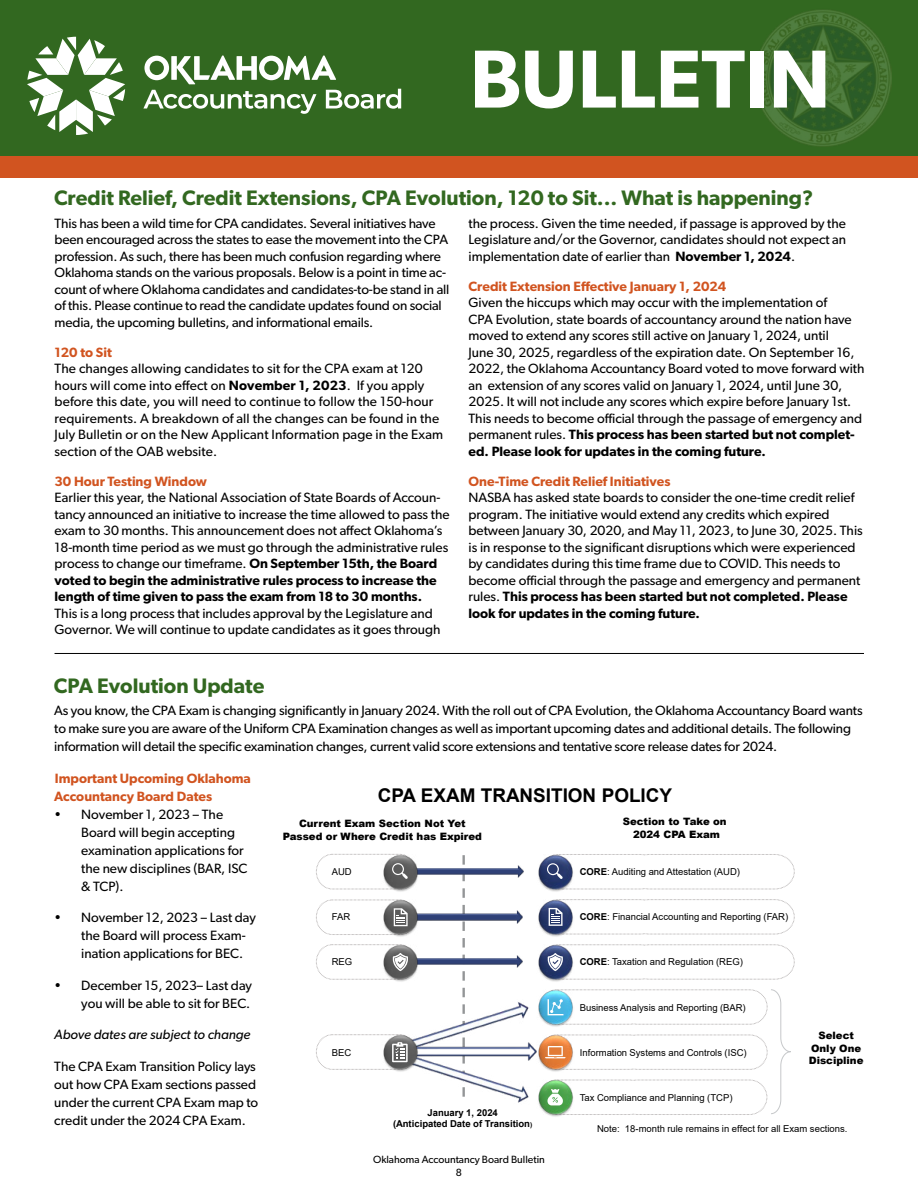
<style>
.page{position:relative;width:918px;height:1188px;background:#fff}
.page>*{position:absolute;margin:0;border:0;box-sizing:border-box;transform-origin:0 0}
.t1{font:600 82.5px "Gibson";color:#fff}
.t2{font:600 21px "Gibson";color:#326820}
.t3{font:700 18.9px "Arial";color:#000}
.t4{font:13.5px/16.5px "Gibson";color:#000}
.t5{font:600 13.5px/18px "Gibson";color:#d15420}
.t6{font:italic 13.5px "Gibson";color:#000}
.t7{font:10.5px/13.5px "Gibson";color:#000;text-align:center}
.t8{font:900 10.2px/12.1px "Arial";letter-spacing:-.005em;color:#000;text-align:center}
.t9{font:9.45px "Arial";color:#000}
.t10{font:700 9.45px/11.4px "Arial";color:#000;text-align:center}
.s1{font-weight:600}
.s2{font-weight:700}
.s3{font-size:6.75px}
</style>
<div class="page">
<div style="left:0;top:0;width:918px;height:157px;background:#326820"></div>
<svg style="left:27px;top:37px;width:98px;height:98px"></svg>
<svg style="left:143px;top:56px;width:258px;height:58px"></svg>
<div style="left:0;top:157px;width:918px;height:21px;background:#d15420"></div>
<img style="left:755px;top:10px;width:136px;height:136px">
<svg style="left:462px;top:855px;width:3px;height:143px"></svg>
<img style="left:419px;top:1060px;width:111px;height:43px">
<div style="left:316px;top:1034px;width:100px;height:36px;border:1px dashed #afabab;border-radius:17px"></div>
<div style="left:316px;top:900px;width:100px;height:35px;border:1px dashed #afabab;border-radius:17px"></div>
<div style="left:316px;top:944px;width:100px;height:36px;border:1px dashed #afabab;border-radius:17px"></div>
<div style="left:316px;top:854px;width:100px;height:35px;border:1px dashed #afabab;border-radius:17px"></div>
<img style="left:419px;top:1002px;width:111px;height:41px">
<img style="left:419px;top:1043px;width:117px;height:17px">
<img style="left:419px;top:911px;width:104px;height:12px">
<img style="left:419px;top:956px;width:104px;height:12px">
<img style="left:419px;top:866px;width:105px;height:12px">
<img style="left:538px;top:1093px;width:24px;height:24px">
<img style="left:536px;top:1048px;width:3px;height:9px">
<img style="left:538px;top:958px;width:24px;height:24px">
<svg style="left:539px;top:944px;width:256px;height:36px"></svg>
<img style="left:538px;top:913px;width:24px;height:24px">
<svg style="left:539px;top:899px;width:256px;height:36px"></svg>
<img style="left:538px;top:868px;width:24px;height:24px">
<svg style="left:539px;top:854px;width:256px;height:36px"></svg>
<img style="left:381px;top:854px;width:38px;height:38px">
<svg style="left:392px;top:863px;width:16px;height:16px"></svg>
<img style="left:381px;top:900px;width:38px;height:37px">
<svg style="left:394px;top:908px;width:14px;height:18px"></svg>
<img style="left:381px;top:944px;width:38px;height:38px">
<svg style="left:393px;top:953px;width:15px;height:18px"></svg>
<img style="left:381px;top:1035px;width:38px;height:37px">
<svg style="left:392px;top:1042px;width:16px;height:20px"></svg>
<svg style="left:539px;top:989px;width:252px;height:126px"></svg>
<hr style="left:55px;top:653px;width:809px;height:1px;background:#000">
<h1 class="t1" style="left:470px;top:30px;width:362px">BULLETIN</h1>
<h2 class="t2" style="left:54px;top:186px;width:761px">Credit Relief, Credit Extensions, CPA Evolution, 120 to Sit... What is happening?</h2>
<p class="t4" style="left:55px;top:215px;width:396px">This has been a wild time for CPA candidates. Several initiatives have been encouraged across the states to ease the movement into the CPA profession. As such, there has been much confusion regarding where Oklahoma stands on the various proposals. Below is a point in time ac&shy;count of where Oklahoma candidates and candidates-to-be stand in all of this. Please continue to read the candidate updates found on social media, the upcoming bulletins, and informational emails.</p>
<p class="t5" style="left:55px;top:343px;width:59px">120 to Sit</p>
<p class="t4" style="left:55px;top:360px;width:390px">The changes allowing candidates to sit for the CPA exam at 120 hours will come into effect on <span class="s1">November 1, 2023</span>. If you apply before this date, you will need to continue to follow the 150-hour requirements. A breakdown of all the changes can be found in the July Bulletin or on the New Applicant Information page in the Exam section of the OAB website.</p>
<p class="t5" style="left:55px;top:472px;width:154px">30 Hour Testing Window</p>
<p class="t4" style="left:55px;top:489px;width:397px">Earlier this year, the National Association of State Boards of Accoun&shy;tancy announced an initiative to increase the time allowed to pass the exam to 30 months. This announcement does not affect Oklahoma’s 18-month time period as we must go through the administrative rules process to change our timeframe. <span class="s1">On September 15th, the Board voted to begin the administrative rules process to increase the length of time given to pass the exam from 18 to 30 months.</span></p>
<p class="t4" style="left:55px;top:605px;width:388px">This is a long process that includes approval by the Legislature and<br>Governor. We will continue to update candidates as it goes through</p>
<h2 class="t2" style="left:54px;top:673px;width:212px">CPA Evolution Update</h2>
<p class="t4" style="left:469px;top:215px;width:379px;text-align:justify">the process. Given the time needed, if passage is approved by the Legislature and/or the Governor, candidates should not expect an implementation date of earlier than <span class="s1">November 1, 2024</span>.</p>
<p class="t5" style="left:469px;top:277px;width:259px">Credit Extension Effective January 1, 2024</p>
<p class="t4" style="left:469px;top:294px;width:398px">Given the hiccups which may occur with the implementation of<br>CPA Evolution, state boards of accountancy around the nation have moved to extend any scores still active on January 1, 2024, until<br>June 30, 2025, regardless of the expiration date. On September 16, 2022, the Oklahoma Accountancy Board voted to move forward with an extension of any scores valid on January 1, 2024, until June 30, 2025. It will not include any scores which expire before January 1st.<br>This needs to become official through the passage of emergency and permanent rules. <span class="s1">This process has been started but not complet&shy;ed. Please look for updates in the coming future.</span></p>
<p class="t5" style="left:469px;top:472px;width:204px">One-Time Credit Relief Initiatives</p>
<p class="t4" style="left:469px;top:489px;width:396px">NASBA has asked state boards to consider the one-time credit relief program. The initiative would extend any credits which expired between January 30, 2020, and May 11, 2023, to June 30, 2025. This is in response to the significant disruptions which were experienced by candidates during this time frame due to COVID. This needs to become official through the passage and emergency and permanent rules. <span class="s1">This process has been started but not completed. Please look for updates in the coming future.</span></p>
<p class="t4" style="left:54px;top:701px;width:810px;line-height:18px">As you know, the CPA Exam is changing significantly in January 2024. With the roll out of CPA Evolution, the Oklahoma Accountancy Board wants to make sure you are aware of the Uniform CPA Examination changes as well as important upcoming dates and additional details. The following information will detail the specific examination changes, current valid score extensions and tentative score release dates for 2024.</p>
<p class="t5" style="left:54px;top:769px;width:198px">Important Upcoming Oklahoma<br>Accountancy Board Dates</p>
<p class="t4" style="left:81px;top:805px;width:168px;line-height:18px;text-indent:-27px">• November 1, 2023 – The<br>Board will begin accepting examination applications for the new disciplines (BAR, ISC &amp; TCP).</p>
<p class="t4" style="left:81px;top:908px;width:176px;line-height:18px;text-indent:-27px">• November 12, 2023 – Last day the Board will process Exam&shy;ination applications for BEC.</p>
<p class="t4" style="left:54px;top:976px;width:199px;line-height:18px;text-align:right">• December 15, 2023– Last day you will be able to sit for BEC.</p>
<p class="t6" style="left:54px;top:1026px;width:198px">Above dates are subject to change</p>
<p class="t4" style="left:54px;top:1057px;width:206px;line-height:18px">The CPA Exam Transition Policy lays out how CPA Exam sections passed under the current CPA Exam map to credit under the 2024 CPA Exam.</p>
<h3 class="t3" style="left:378px;top:782px;width:296px">CPA EXAM TRANSITION POLICY</h3>
<p class="t8" style="left:283px;top:817px;width:201px">Current Exam Section Not Yet<br>Passed or Where Credit has Expired</p>
<p class="t8" style="left:623px;top:815px;width:105px">Section to Take on<br>2024 CPA Exam</p>
<p class="t9" style="left:332px;top:865px;width:22px">AUD</p>
<p class="t9" style="left:580px;top:865px;width:162px"><span class="s2">CORE</span>: Auditing and Attestation (AUD)</p>
<p class="t9" style="left:332px;top:910px;width:20px">FAR</p>
<p class="t9" style="left:332px;top:956px;width:22px">REG</p>
<p class="t9" style="left:580px;top:910px;width:210px"><span class="s2">CORE</span>: Financial Accounting and Reporting (FAR)</p>
<p class="t9" style="left:580px;top:956px;width:165px"><span class="s2">CORE</span>: Taxation and Regulation (REG)</p>
<p class="t9" style="left:580px;top:1001px;width:168px">Business Analysis and Reporting (BAR)</p>
<p class="t8" style="left:809px;top:1029px;width:56px">Select<br>Only One<br>Discipline</p>
<p class="t9" style="left:332px;top:1046px;width:21px">BEC</p>
<p class="t9" style="left:580px;top:1046px;width:168px">Information Systems and Controls (ISC)</p>
<p class="t9" style="left:580px;top:1091px;width:154px">Tax Compliance and Planning (TCP)</p>
<p class="t10" style="left:393px;top:1107px;width:141px">January 1, 2024<br>(Anticipated Date of Transition<span class="s3">)</span></p>
<p class="t9" style="left:597px;top:1122px;width:252px">Note: 18-month rule remains in effect for all Exam sections.</p>
<p class="t7" style="left:373px;top:1152px;width:173px">Oklahoma Accountancy Board Bulletin<br>8</p>
</div>
